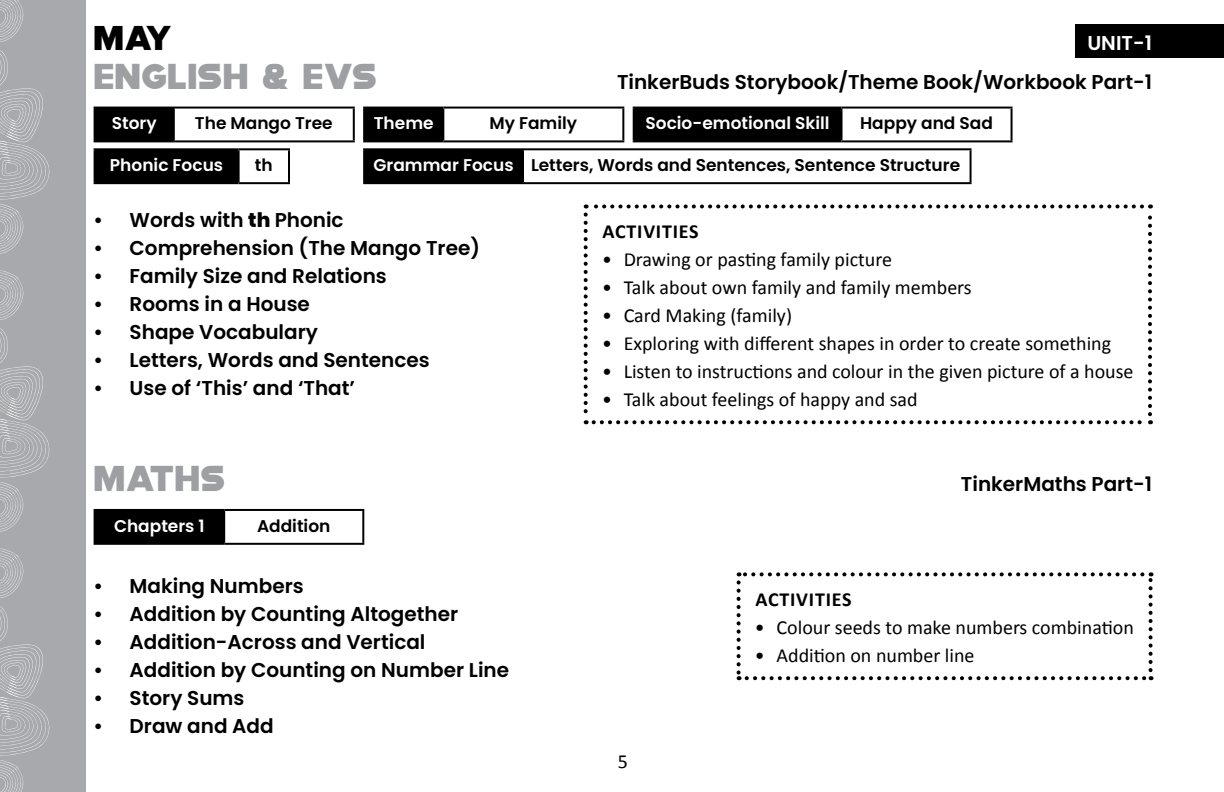
<style>
.page{position:relative;width:1224px;height:792px;background:#fff}
.page>*{position:absolute;margin:0;border:0;box-sizing:border-box;transform-origin:0 0}
.t1{font:36px "Modia Non Commercial";color:#9d9fa2}
.t2{font:34.4px "Modia Non Commercial";color:#000}
.t3{font:600 20px "Poppins";color:#000}
.t4{font:20px "Calibri";color:#000}
.t5{font:700 20px "Calibri";letter-spacing:.04em;color:#000}
.t6{font:600 20px "Poppins";color:#fff}
.t7{font:600 17px "Poppins";color:#000}
.t8{font:600 17px "Poppins";color:#fff}
.s1{color:#fff}
.s2{font-weight:800}
</style>
<div class="page">
<div style="left:0;top:0;width:85px;height:792px;background:#a7a9ac"></div>
<svg style="left:0;top:0;width:50px;height:254px"></svg>
<svg style="left:0;top:270px;width:50px;height:262px"></svg>
<svg style="left:0;top:548px;width:50px;height:244px"></svg>
<div style="left:95px;top:108px;width:79px;height:33px;background:#000"></div>
<hr style="left:173px;top:109px;width:2px;height:31px;background:#000">
<hr style="left:94px;top:107px;width:80px;height:2px;background:#000">
<hr style="left:94px;top:109px;width:2px;height:31px;background:#000">
<hr style="left:174px;top:107px;width:181px;height:2px;background:#000">
<hr style="left:353px;top:109px;width:2px;height:31px;background:#000">
<hr style="left:94px;top:140px;width:80px;height:2px;background:#000">
<hr style="left:174px;top:140px;width:181px;height:2px;background:#000">
<div style="left:364px;top:108px;width:79px;height:33px;background:#000"></div>
<hr style="left:442px;top:109px;width:2px;height:31px;background:#000">
<hr style="left:363px;top:107px;width:80px;height:2px;background:#000">
<hr style="left:363px;top:109px;width:2px;height:31px;background:#000">
<hr style="left:443px;top:107px;width:181px;height:2px;background:#000">
<hr style="left:622px;top:109px;width:2px;height:31px;background:#000">
<hr style="left:363px;top:140px;width:80px;height:2px;background:#000">
<hr style="left:443px;top:140px;width:181px;height:2px;background:#000">
<div style="left:95px;top:510px;width:129px;height:34px;background:#000"></div>
<hr style="left:223px;top:511px;width:2px;height:32px;background:#000">
<hr style="left:94px;top:509px;width:130px;height:2px;background:#000">
<hr style="left:94px;top:511px;width:2px;height:32px;background:#000">
<hr style="left:224px;top:509px;width:140px;height:2px;background:#000">
<hr style="left:362px;top:511px;width:2px;height:32px;background:#000">
<hr style="left:94px;top:543px;width:130px;height:2px;background:#000">
<hr style="left:224px;top:543px;width:140px;height:2px;background:#000">
<div style="left:95px;top:149px;width:144px;height:34px;background:#000"></div>
<hr style="left:238px;top:150px;width:2px;height:32px;background:#000">
<hr style="left:94px;top:148px;width:145px;height:2px;background:#000">
<hr style="left:94px;top:150px;width:2px;height:32px;background:#000">
<hr style="left:239px;top:148px;width:51px;height:2px;background:#000">
<hr style="left:288px;top:150px;width:2px;height:32px;background:#000">
<hr style="left:94px;top:182px;width:145px;height:2px;background:#000">
<hr style="left:239px;top:182px;width:51px;height:2px;background:#000">
<div style="left:364px;top:149px;width:159px;height:34px;background:#000"></div>
<hr style="left:522px;top:150px;width:2px;height:32px;background:#000">
<hr style="left:363px;top:148px;width:160px;height:2px;background:#000">
<hr style="left:363px;top:150px;width:2px;height:32px;background:#000">
<hr style="left:523px;top:148px;width:449px;height:2px;background:#000">
<hr style="left:970px;top:150px;width:2px;height:32px;background:#000">
<hr style="left:363px;top:182px;width:160px;height:2px;background:#000">
<hr style="left:523px;top:182px;width:449px;height:2px;background:#000">
<svg style="left:584px;top:214px;width:4px;height:210px"></svg>
<svg style="left:594px;top:420px;width:557px;height:4px"></svg>
<svg style="left:1148px;top:204px;width:4px;height:210px"></svg>
<svg style="left:586px;top:204px;width:556px;height:4px"></svg>
<svg style="left:737px;top:582px;width:4px;height:98px"></svg>
<svg style="left:747px;top:676px;width:405px;height:4px"></svg>
<svg style="left:1149px;top:572px;width:4px;height:98px"></svg>
<svg style="left:739px;top:572px;width:403px;height:4px"></svg>
<div style="left:1076px;top:25px;width:148px;height:33px;background:#000"></div>
<div style="left:634px;top:108px;width:208px;height:33px;background:#000"></div>
<hr style="left:841px;top:109px;width:2px;height:31px;background:#000">
<hr style="left:633px;top:107px;width:209px;height:2px;background:#000">
<hr style="left:633px;top:109px;width:2px;height:31px;background:#000">
<hr style="left:842px;top:107px;width:171px;height:2px;background:#000">
<hr style="left:1011px;top:109px;width:2px;height:31px;background:#000">
<hr style="left:633px;top:140px;width:209px;height:2px;background:#000">
<hr style="left:842px;top:140px;width:171px;height:2px;background:#000">
<h2 class="t2" style="left:94px;top:13px;width:80px">MAY</h2>
<h1 class="t1" style="left:94px;top:51px;width:285px">ENGLISH &amp; EVS</h1>
<p class="t8" style="left:112px;top:114px;width:46px">Story</p>
<p class="t7" style="left:195px;top:114px;width:139px">The Mango Tree</p>
<p class="t8" style="left:374px;top:114px;width:61px">Theme</p>
<p class="t7" style="left:490px;top:114px;width:89px">My Family</p>
<p class="t6" style="left:1087px;top:31px;width:12px">unit</p>
<p class="t6" style="left:1133px;top:31px;width:20px">-1</p>
<p class="t3" style="left:617px;top:70px;width:536px">TinkerBuds Storybook/Theme Book/Workbook Part-1</p>
<p class="t8" style="left:645px;top:114px;width:186px">Socio-emotional Skill</p>
<p class="t7" style="left:860px;top:114px;width:134px">Happy and Sad</p>
<p class="t8" style="left:110px;top:155px;width:115px">Phonic Focus</p>
<p class="t7" style="left:255px;top:155px;width:19px">th</p>
<p class="t7" style="left:374px;top:155px;width:588px"><span class="s1">Grammar Focus</span> Letters, Words and Sentences, Sentence Structure</p>
<p class="t3" style="left:94px;top:208px;width:252px">• Words with <span class="s2">th</span> Phonic</p>
<p class="t3" style="left:94px;top:236px;width:388px">• Comprehension (The Mango Tree)</p>
<p class="t3" style="left:94px;top:264px;width:295px">• Family Size and Relations</p>
<p class="t3" style="left:94px;top:292px;width:218px">• Rooms in a House</p>
<p class="t3" style="left:94px;top:320px;width:226px">• Shape Vocabulary</p>
<p class="t3" style="left:94px;top:348px;width:338px">• Letters, Words and Sentences</p>
<p class="t3" style="left:94px;top:376px;width:263px">• Use of ‘This’ and ‘That’</p>
<h1 class="t1" style="left:94px;top:453px;width:133px">MATHS</h1>
<p class="t8" style="left:114px;top:516px;width:92px">Chapters 1</p>
<p class="t7" style="left:257px;top:516px;width:75px">Addition</p>
<p class="t3" style="left:94px;top:575px;width:212px">• Making Numbers</p>
<p class="t3" style="left:94px;top:603px;width:366px">• Addition by Counting Altogether</p>
<p class="t3" style="left:94px;top:631px;width:333px">• Addition-Across and Vertical</p>
<p class="t3" style="left:94px;top:659px;width:417px">• Addition by Counting on Number Line</p>
<p class="t3" style="left:94px;top:687px;width:152px">• Story Sums</p>
<p class="t3" style="left:94px;top:715px;width:182px">• Draw and Add</p>
<p class="t5" style="left:602px;top:217px;width:98px">ACTIVITIES</p>
<p class="t4" style="left:602px;top:247px;width:292px">• Drawing or pasting family picture</p>
<p class="t4" style="left:602px;top:275px;width:371px">• Talk about own family and family members</p>
<p class="t4" style="left:602px;top:303px;width:191px">• Card Making (family)</p>
<p class="t4" style="left:602px;top:331px;width:511px">• Exploring with different shapes in order to create something</p>
<p class="t4" style="left:602px;top:359px;width:533px">• Listen to instructions and colour in the given picture of a house</p>
<p class="t4" style="left:602px;top:387px;width:317px">• Talk about feelings of happy and sad</p>
<p class="t3" style="left:961px;top:472px;width:193px">TinkerMaths Part-1</p>
<p class="t4" style="left:618px;top:749px;width:12px">5</p>
<p class="t5" style="left:755px;top:585px;width:98px">ACTIVITIES</p>
<p class="t4" style="left:755px;top:615px;width:380px">• Colour seeds to make numbers combination</p>
<p class="t4" style="left:755px;top:643px;width:221px">• Addition on number line</p>
</div>
